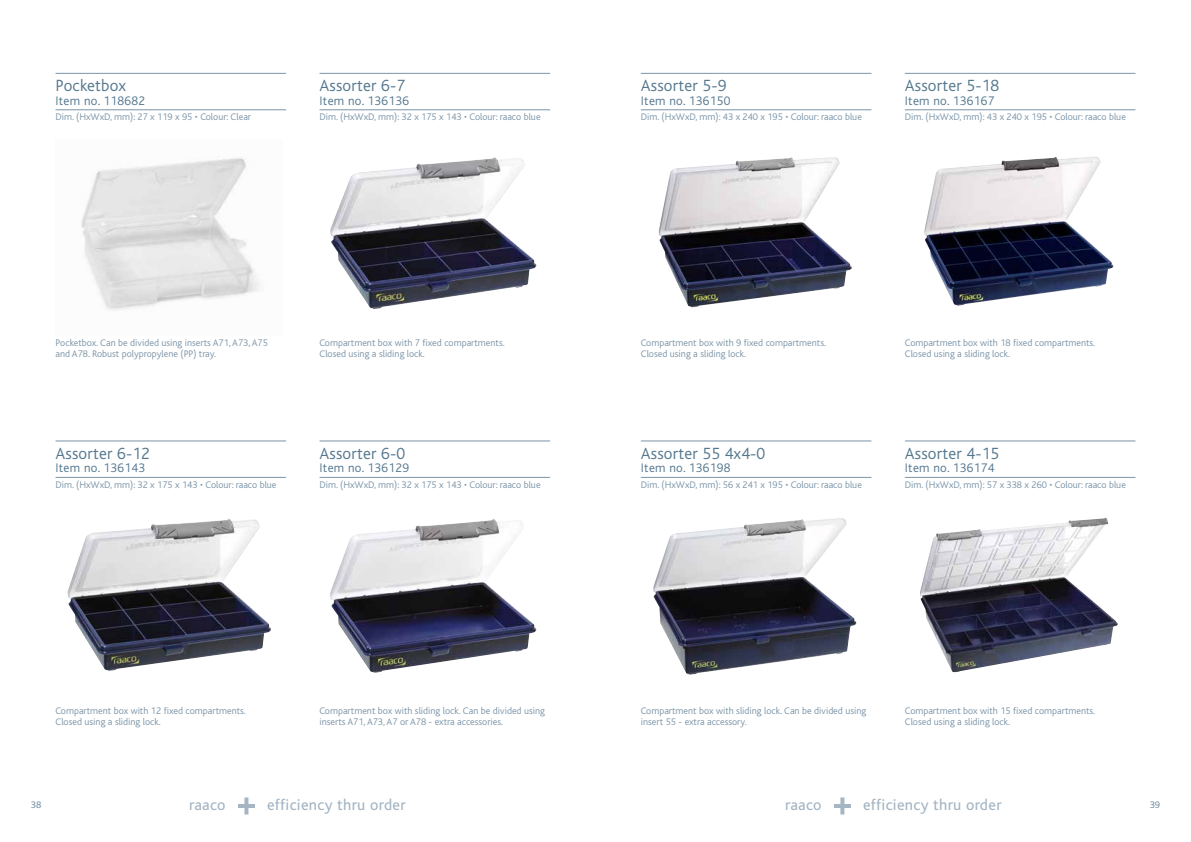
<style>
.page{position:relative;width:1191px;height:842px;background:#fff}
.page>*{position:absolute;margin:0;border:0;box-sizing:border-box;transform-origin:0 0}
.t1{font:300 17px "Bliss";letter-spacing:.01em;color:#54778e}
.t2{font:16px "Bliss";letter-spacing:.02em;color:#a5b5c3}
.t3{font:300 13px "Bliss";letter-spacing:.02em;color:#54778e}
.t4{font:300 10px/11px "Bliss";color:#7b94a7}
.t5{font:10px "Bliss";color:#7b94a7}
</style>
<div class="page">
<hr style="left:834px;top:804px;width:17px;height:4px;background:#a5b5c3">
<svg style="left:840px;top:797px;width:4px;height:17px"></svg>
<hr style="left:238px;top:804px;width:17px;height:4px;background:#a5b5c3">
<svg style="left:244px;top:797px;width:4px;height:17px"></svg>
<hr style="left:319px;top:73px;width:231px;height:1px;background:#7b94a7">
<hr style="left:319px;top:441px;width:231px;height:1px;background:#7b94a7">
<hr style="left:56px;top:73px;width:230px;height:1px;background:#7b94a7">
<hr style="left:56px;top:441px;width:230px;height:1px;background:#7b94a7">
<hr style="left:319px;top:110px;width:231px;height:1px;background:#7b94a7">
<hr style="left:319px;top:477px;width:231px;height:1px;background:#7b94a7">
<hr style="left:56px;top:110px;width:230px;height:1px;background:#7b94a7">
<hr style="left:56px;top:477px;width:230px;height:1px;background:#7b94a7">
<hr style="left:905px;top:73px;width:230px;height:1px;background:#7b94a7">
<hr style="left:905px;top:441px;width:230px;height:1px;background:#7b94a7">
<hr style="left:641px;top:73px;width:230px;height:1px;background:#7b94a7">
<hr style="left:641px;top:441px;width:230px;height:1px;background:#7b94a7">
<hr style="left:905px;top:110px;width:230px;height:1px;background:#7b94a7">
<hr style="left:905px;top:477px;width:230px;height:1px;background:#7b94a7">
<hr style="left:641px;top:110px;width:230px;height:1px;background:#7b94a7">
<hr style="left:641px;top:477px;width:230px;height:1px;background:#7b94a7">
<img style="left:924px;top:156px;width:190px;height:150px">
<img style="left:659px;top:157px;width:193px;height:150px">
<img style="left:653px;top:518px;width:203px;height:157px">
<img style="left:920px;top:518px;width:198px;height:154px">
<img style="left:330px;top:157px;width:206px;height:152px">
<img style="left:81px;top:158px;width:179px;height:152px">
<img style="left:67px;top:519px;width:204px;height:152px">
<img style="left:330px;top:519px;width:206px;height:154px">
<h1 class="t1" style="left:56px;top:77px;width:72px">Pocketbox</h1>
<h3 class="t3" style="left:56px;top:94px;width:91px">Item no. 118682</h3>
<p class="t4" style="left:56px;top:111px;width:197px">Dim. (HxWxD, mm): 27 x 119 x 95 • Colour: Clear</p>
<h1 class="t1" style="left:319px;top:77px;width:87px">Assorter 6-7</h1>
<h3 class="t3" style="left:319px;top:94px;width:91px">Item no. 136136</h3>
<p class="t4" style="left:319px;top:111px;width:222px">Dim. (HxWxD, mm): 32 x 175 x 143 • Colour: raaco blue</p>
<h1 class="t1" style="left:641px;top:77px;width:87px">Assorter 5-9</h1>
<h3 class="t3" style="left:641px;top:94px;width:91px">Item no. 136150</h3>
<p class="t4" style="left:641px;top:111px;width:222px">Dim. (HxWxD, mm): 43 x 240 x 195 • Colour: raaco blue</p>
<h1 class="t1" style="left:905px;top:77px;width:96px">Assorter 5-18</h1>
<h3 class="t3" style="left:905px;top:94px;width:91px">Item no. 136167</h3>
<p class="t4" style="left:905px;top:111px;width:222px">Dim. (HxWxD, mm): 43 x 240 x 195 • Colour: raaco blue</p>
<p class="t4" style="left:56px;top:337px;width:214px">Pocketbox. Can be divided using inserts A71, A73, A75 and A78. Robust polypropylene (PP) tray.</p>
<p class="t4" style="left:319px;top:337px;width:187px">Compartment box with 7 fixed compartments.<br>Closed using a sliding lock.</p>
<p class="t4" style="left:641px;top:337px;width:187px">Compartment box with 9 fixed compartments.<br>Closed using a sliding lock.</p>
<p class="t4" style="left:905px;top:337px;width:192px">Compartment box with 18 fixed compartments.<br>Closed using a sliding lock.</p>
<h1 class="t1" style="left:56px;top:444px;width:96px">Assorter 6-12</h1>
<h3 class="t3" style="left:56px;top:461px;width:91px">Item no. 136143</h3>
<p class="t4" style="left:56px;top:479px;width:222px">Dim. (HxWxD, mm): 32 x 175 x 143 • Colour: raaco blue</p>
<h1 class="t1" style="left:319px;top:444px;width:87px">Assorter 6-0</h1>
<h3 class="t3" style="left:319px;top:461px;width:91px">Item no. 136129</h3>
<p class="t4" style="left:319px;top:479px;width:222px">Dim. (HxWxD, mm): 32 x 175 x 143 • Colour: raaco blue</p>
<h1 class="t1" style="left:641px;top:444px;width:126px">Assorter 55 4x4-0</h1>
<h3 class="t3" style="left:641px;top:461px;width:91px">Item no. 136198</h3>
<p class="t4" style="left:641px;top:479px;width:222px">Dim. (HxWxD, mm): 56 x 241 x 195 • Colour: raaco blue</p>
<h1 class="t1" style="left:905px;top:444px;width:96px">Assorter 4-15</h1>
<h3 class="t3" style="left:905px;top:461px;width:91px">Item no. 136174</h3>
<p class="t4" style="left:905px;top:479px;width:222px">Dim. (HxWxD, mm): 57 x 338 x 260 • Colour: raaco blue</p>
<p class="t4" style="left:56px;top:705px;width:192px">Compartment box with 12 fixed compartments.<br>Closed using a sliding lock.</p>
<p class="t4" style="left:319px;top:705px;width:227px">Compartment box with sliding lock. Can be divided using inserts A71, A73, A7 or A78 - extra accessories.</p>
<p class="t4" style="left:641px;top:705px;width:227px">Compartment box with sliding lock. Can be divided using insert 55 - extra accessory.</p>
<p class="t4" style="left:905px;top:705px;width:192px">Compartment box with 15 fixed compartments.<br>Closed using a sliding lock.</p>
<p class="t5" style="left:31px;top:799px;width:12px">38</p>
<h2 class="t2" style="left:189px;top:797px;width:38px">raaco</h2>
<h2 class="t2" style="left:267px;top:797px;width:140px">efficiency thru order</h2>
<h2 class="t2" style="left:785px;top:797px;width:38px">raaco</h2>
<h2 class="t2" style="left:863px;top:797px;width:140px">efficiency thru order</h2>
<p class="t5" style="left:1149px;top:799px;width:12px">39</p>
</div>
